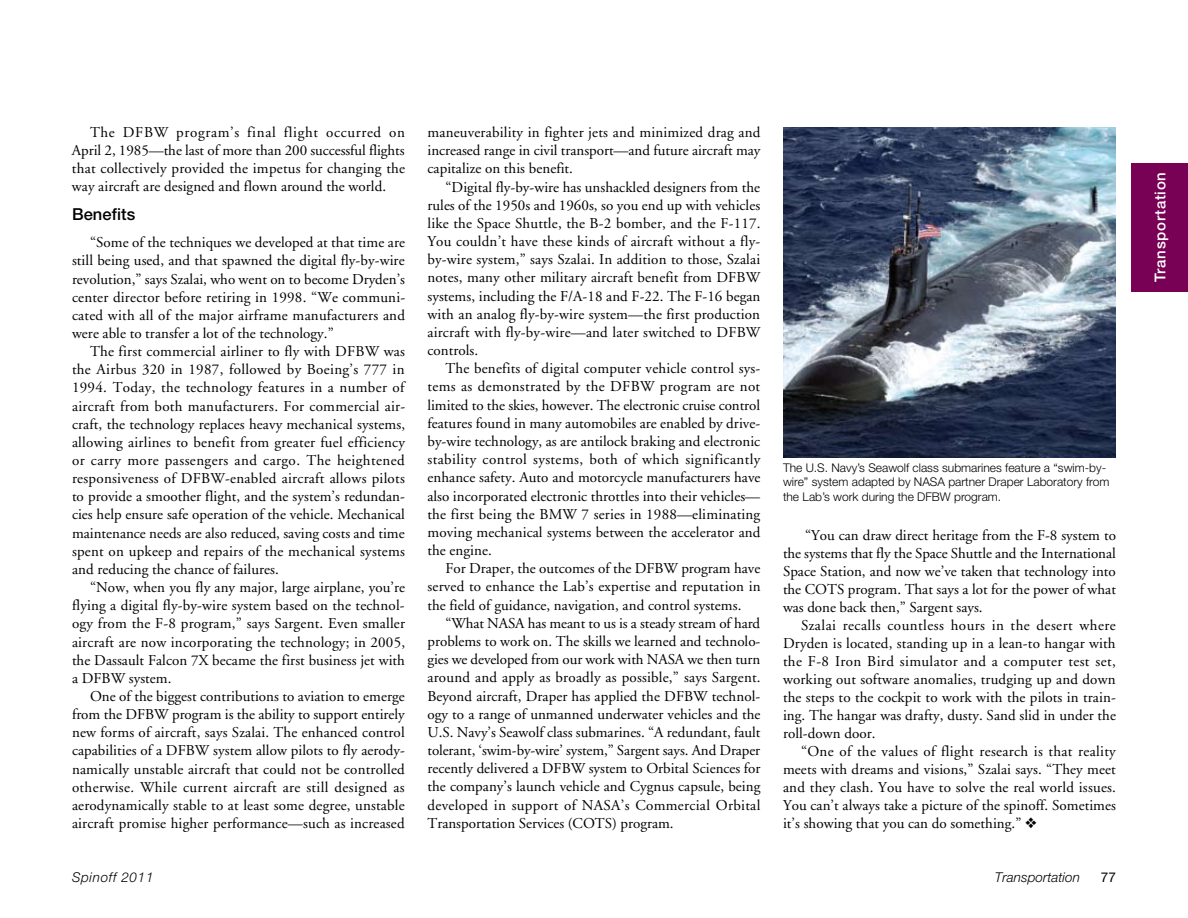
<style>
.page{position:relative;width:1188px;height:918px;background:#fff}
.page>*{position:absolute;margin:0;border:0;box-sizing:border-box;transform-origin:0 0}
.t1{font:500 16.5px "Helvetica Neue";color:#000}
.t2{font:15px/18.1px "Adobe Garamond";letter-spacing:.005em;color:#000;text-align:justify}
.t3{font:500 15px "Helvetica Neue";color:#fff}
.t4{font:italic 300 13.5px "Helvetica Neue";letter-spacing:.005em;color:#000}
.t5{font:italic 300 13.5px "Helvetica Neue";letter-spacing:.05em;color:#000}
.t6{font:13.5px "Helvetica Neue";color:#000}
.t7{font:300 12px/14.4px "Helvetica Neue";color:#000}
</style>
<div class="page">
<div style="left:1131px;top:163px;width:57px;height:129px;background:#780055"></div>
<img style="left:783px;top:127px;width:333px;height:331px">
<p class="t2" style="left:72px;top:124px;width:335px;text-indent:18px">The DFBW program’s final flight occurred on April 2, 1985—the last of more than 200 successful flights that collectively provided the impetus for changing the way aircraft are designed and flown around the world.</p>
<p class="t1" style="left:72px;top:204px;width:65px">Benefits</p>
<p class="t2" style="left:72px;top:234px;width:335px;text-indent:18px">“Some of the techniques we developed at that time are still being used, and that spawned the digital fly-by-wire revolution,” says Szalai, who went on to become Dryden’s center director before retiring in 1998. “We communi&shy;cated with all of the major airframe manufacturers and were able to transfer a lot of the technology.”</p>
<p class="t2" style="left:72px;top:343px;width:335px;text-indent:18px">The first commercial airliner to fly with DFBW was the Airbus 320 in 1987, followed by Boeing’s 777 in 1994. Today, the technology features in a number of aircraft from both manufacturers. For commercial air&shy;craft, the technology replaces heavy mechanical systems, allowing airlines to benefit from greater fuel efficiency or carry more passengers and cargo. The heightened responsiveness of DFBW-enabled aircraft allows pilots to provide a smoother flight, and the system’s redundan&shy;cies help ensure safe operation of the vehicle. Mechanical maintenance needs are also reduced, saving costs and time spent on upkeep and repairs of the mechanical systems and reducing the chance of failures.</p>
<p class="t2" style="left:72px;top:579px;width:335px;text-indent:18px">“Now, when you fly any major, large airplane, you’re flying a digital fly-by-wire system based on the technol&shy;ogy from the F-8 program,” says Sargent. Even smaller aircraft are now incorporating the technology; in 2005, the Dassault Falcon 7X became the first business jet with a DFBW system.</p>
<p class="t2" style="left:72px;top:688px;width:335px;text-indent:18px">One of the biggest contributions to aviation to emerge from the DFBW program is the ability to support entirely new forms of aircraft, says Szalai. The enhanced control capabilities of a DFBW system allow pilots to fly aerody&shy;namically unstable aircraft that could not be controlled otherwise. While current aircraft are still designed as aerodynamically stable to at least some degree, unstable aircraft promise higher performance—such as increased</p>
<p class="t2" style="left:428px;top:124px;width:335px">maneuverability in fighter jets and minimized drag and increased range in civil transport—and future aircraft may capitalize on this benefit.</p>
<p class="t2" style="left:428px;top:178px;width:335px;text-indent:18px">“Digital fly-by-wire has unshackled designers from the rules of the 1950s and 1960s, so you end up with vehicles like the Space Shuttle, the B-2 bomber, and the F-117.<br>You couldn’t have these kinds of aircraft without a fly&shy;by-wire system,” says Szalai. In addition to those, Szalai notes, many other military aircraft benefit from DFBW systems, including the F/A-18 and F-22. The F-16 began with an analog fly-by-wire system—the first production aircraft with fly-by-wire—and later switched to DFBW controls.</p>
<p class="t2" style="left:428px;top:360px;width:335px;text-indent:18px">The benefits of digital computer vehicle control sys&shy;tems as demonstrated by the DFBW program are not limited to the skies, however. The electronic cruise control features found in many automobiles are enabled by drive&shy;by-wire technology, as are antilock braking and electronic stability control systems, both of which significantly enhance safety. Auto and motorcycle manufacturers have also incorporated electronic throttles into their vehicles— the first being the BMW 7 series in 1988—eliminating moving mechanical systems between the accelerator and the engine.</p>
<p class="t2" style="left:428px;top:560px;width:335px;text-indent:18px">For Draper, the outcomes of the DFBW program have served to enhance the Lab’s expertise and reputation in the field of guidance, navigation, and control systems.</p>
<p class="t2" style="left:428px;top:614px;width:335px;text-indent:18px">“What NASA has meant to us is a steady stream of hard problems to work on. The skills we learned and technolo&shy;gies we developed from our work with NASA we then turn around and apply as broadly as possible,” says Sargent.<br>Beyond aircraft, Draper has applied the DFBW technol&shy;ogy to a range of unmanned underwater vehicles and the U.S. Navy’s Seawolf class submarines. “A redundant, fault tolerant, ‘swim-by-wire’ system,” Sargent says. And Draper recently delivered a DFBW system to Orbital Sciences for the company’s launch vehicle and Cygnus capsule, being developed in support of NASA’s Commercial Orbital Transportation Services (COTS) program.</p>
<p class="t7" style="left:783px;top:460px;width:328px">The U.S. Navy’s Seawolf class submarines feature a “swim-by&shy;wire” system adapted by NASA partner Draper Laboratory from the Lab’s work during the DFBW program.</p>
<p class="t2" style="left:783px;top:527px;width:335px;text-indent:22px">“You can draw direct heritage from the F-8 system to the systems that fly the Space Shuttle and the International Space Station, and now we’ve taken that technology into the COTS program. That says a lot for the power of what was done back then,” Sargent says.</p>
<p class="t2" style="left:783px;top:617px;width:335px;text-indent:18px">Szalai recalls countless hours in the desert where Dryden is located, standing up in a lean-to hangar with the F-8 Iron Bird simulator and a computer test set, working out software anomalies, trudging up and down the steps to the cockpit to work with the pilots in train&shy;ing. The hangar was drafty, dusty. Sand slid in under the roll-down door.</p>
<p class="t2" style="left:783px;top:743px;width:335px;text-indent:18px">“One of the values of flight research is that reality meets with dreams and visions,” Szalai says. “They meet and they clash. You have to solve the real world issues.<br>You can’t always take a picture of the spinoff. Sometimes it’s showing that you can do something.” ❖</p>
<p class="t5" style="left:72px;top:869px;width:83px">Spinoff 2011</p>
<p class="t4" style="left:995px;top:869px;width:86px">Transportation</p>
<p class="t6" style="left:1101px;top:869px;width:17px">77</p>
<p class="t3" style="left:1151px;top:282px;width:112px;rotate:-90deg">Transportation</p>
</div>
